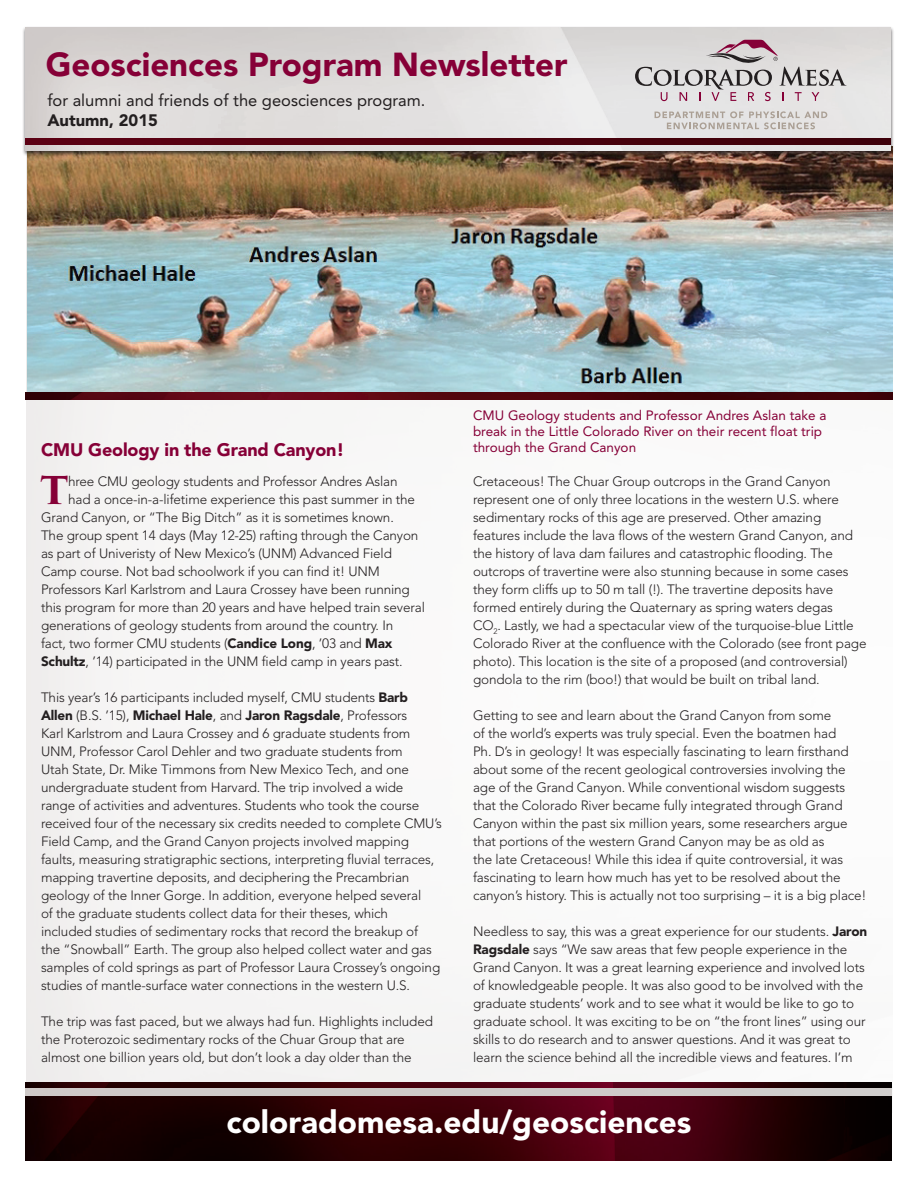
<style>
.page{position:relative;width:918px;height:1188px;background:#fff}
.page>*{position:absolute;margin:0;border:0;box-sizing:border-box;transform-origin:0 0}
.t1{font:700 37.35px "Trajan Pro 3";color:#860037}
.t2{font:900 33px "Avenir";color:#860037}
.t3{font:900 31.5px "Avenir";color:#fff}
.t4{font:900 18px "Avenir";letter-spacing:-.01em;color:#860037}
.t5{font:16.5px "Avenir";color:#231f20}
.t6{font:900 16.5px "Avenir";color:#231f20}
.t7{font:300 13.5px/18px "Avenir";letter-spacing:-.01em;color:#231f20}
.t8{font:13.5px/16.2px "Avenir";color:#860037}
.s1{font-weight:900}
</style>
<div class="page">
<img style="left:26px;top:156px;width:866px;height:926px">
<img style="left:27px;top:156px;width:865px;height:237px">
<div style="left:22px;top:26px;width:873px;height:130px;background:#231f20;opacity:.75"></div>
<img style="left:26px;top:27px;width:865px;height:123px">
<svg style="left:655px;top:111px;width:172px;height:18px;background:#d3d0cd"></svg>
<svg style="left:635px;top:40px;width:211px;height:61px;background:#c9c2c4"></svg>
<img style="left:26px;top:1082px;width:866px;height:79px">
<div style="left:26px;top:1089px;width:866px;height:6px;background:#cfcbca"></div>
<img style="left:26px;top:138px;width:864px;height:6px">
<img style="left:26px;top:393px;width:866px;height:6px">
<h2 class="t2" style="left:46px;top:45px;width:523px">Geosciences Program Newsletter</h2>
<p class="t5" style="left:47px;top:91px;width:380px">for alumni and friends of the geosciences program.</p>
<p class="t6" style="left:47px;top:110px;width:112px">Autumn, 2015</p>
<h3 class="t4" style="left:41px;top:439px;width:305px">CMU Geology in the Grand Canyon!</h3>
<h1 class="t1" style="left:41px;top:463px;width:29px">T</h1>
<p class="t7" style="left:68px;top:472px;width:331px">hree CMU geology students and Professor Andres Aslan</p>
<p class="t7" style="left:68px;top:490px;width:349px">had a once-in-a-lifetime experience this past summer in the</p>
<p class="t7" style="left:41px;top:508px;width:354px">Grand Canyon, or “The Big Ditch” as it is sometimes known.</p>
<p class="t7" style="left:41px;top:526px;width:379px">The group spent 14 days (May 12-25) rafting through the Canyon</p>
<p class="t7" style="left:41px;top:544px;width:352px">as part of Univeristy of New Mexico’s (UNM) Advanced Field</p>
<p class="t7" style="left:41px;top:562px;width:340px">Camp course. Not bad schoolwork if you can find it! UNM</p>
<p class="t7" style="left:41px;top:580px;width:370px">Professors Karl Karlstrom and Laura Crossey have been running</p>
<p class="t7" style="left:41px;top:598px;width:385px">this program for more than 20 years and have helped train several</p>
<p class="t7" style="left:41px;top:616px;width:354px">generations of geology students from around the country. In</p>
<p class="t7" style="left:41px;top:634px;width:353px">fact, two former CMU students (<span class="s1">Candice Long</span>, ’03 and <span class="s1">Max</span></p>
<p class="t7" style="left:41px;top:652px;width:363px"><span class="s1">Schultz</span>, ’14) participated in the UNM field camp in years past.</p>
<p class="t7" style="left:41px;top:688px;width:403px">This year’s 16 participants included myself, CMU students <span class="s1">Barb Allen</span> (B.S. ’15), <span class="s1">Michael Hale</span>, and <span class="s1">Jaron Ragsdale</span>, Professors<br>Karl Karlstrom and Laura Crossey and 6 graduate students from UNM, Professor Carol Dehler and two graduate students from<br>Utah State, Dr. Mike Timmons from New Mexico Tech, and one undergraduate student from Harvard. The trip involved a wide<br>range of activities and adventures. Students who took the course received four of the necessary six credits needed to complete CMU’s Field Camp, and the Grand Canyon projects involved mapping faults, measuring stratigraphic sections, interpreting fluvial terraces, mapping travertine deposits, and deciphering the Precambrian geology of the Inner Gorge. In addition, everyone helped several<br>of the graduate students collect data for their theses, which included studies of sedimentary rocks that record the breakup of<br>the “Snowball” Earth. The group also helped collect water and gas samples of cold springs as part of Professor Laura Crossey’s ongoing studies of mantle-surface water connections in the western U.S.</p>
<p class="t7" style="left:41px;top:1012px;width:393px">The trip was fast paced, but we always had fun. Highlights included the Proterozoic sedimentary rocks of the Chuar Group that are almost one billion years old, but don’t look a day older than the</p>
<p class="t8" style="left:473px;top:407px;width:355px">CMU Geology students and Professor Andres Aslan take a break in the Little Colorado River on their recent float trip through the Grand Canyon</p>
<p class="t7" style="left:473px;top:472px;width:395px">Cretaceous! The Chuar Group outcrops in the Grand Canyon represent one of only three locations in the western U.S. where sedimentary rocks of this age are preserved. Other amazing features include the lava flows of the western Grand Canyon, and the history of lava dam failures and catastrophic flooding. The outcrops of travertine were also stunning because in some cases they form cliffs up to 50 m tall (!). The travertine deposits have formed entirely during the Quaternary as spring waters degas<br>CO<sub>2</sub>. Lastly, we had a spectacular view of the turquoise-blue Little Colorado River at the confluence with the Colorado (see front page photo). This location is the site of a proposed (and controversial) gondola to the rim (boo!) that would be built on tribal land.</p>
<p class="t7" style="left:473px;top:706px;width:395px">Getting to see and learn about the Grand Canyon from some<br>of the world’s experts was truly special. Even the boatmen had<br>Ph. D’s in geology! It was especially fascinating to learn firsthand about some of the recent geological controversies involving the age of the Grand Canyon. While conventional wisdom suggests that the Colorado River became fully integrated through Grand Canyon within the past six million years, some researchers argue that portions of the western Grand Canyon may be as old as<br>the late Cretaceous! While this idea if quite controversial, it was fascinating to learn how much has yet to be resolved about the canyon’s history. This is actually not too surprising – it is a big place!</p>
<p class="t7" style="left:473px;top:922px;width:396px">Needless to say, this was a great experience for our students. <span class="s1">Jaron Ragsdale</span> says “We saw areas that few people experience in the Grand Canyon. It was a great learning experience and involved lots of knowledgeable people. It was also good to be involved with the graduate students’ work and to see what it would be like to go to graduate school. It was exciting to be on “the front lines” using our skills to do research and to answer questions. And it was great to learn the science behind all the incredible views and features. I’m</p>
<h3 class="t3" style="left:227px;top:1103px;width:466px">coloradomesa.edu/geosciences</h3>
</div>
